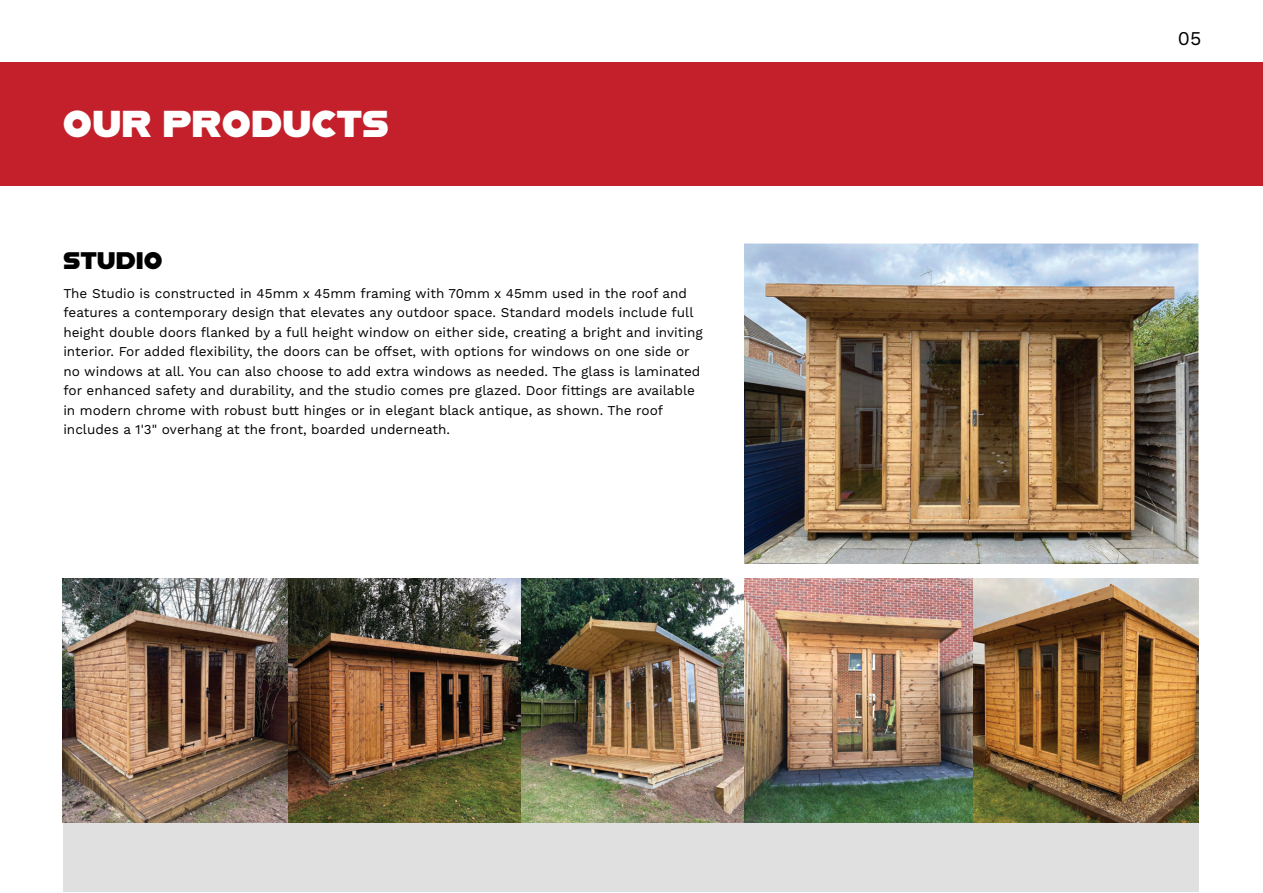
<style>
.page{position:relative;width:1263px;height:893px;background:#fff}
.page>*{position:absolute;margin:0;border:0;box-sizing:border-box;transform-origin:0 0}
.t1{font:37.35px "Alfarn";color:#fff}
.t2{font:24px "Alfarn";color:#000}
.t3{font:19.5px "Work Sans";color:#000}
.t4{font:13.5px/19.5px "Work Sans";color:#000}
</style>
<div class="page">
<div style="left:63px;top:578px;width:1135px;height:314px;background:#e0e0e0"></div>
<div style="left:0;top:62px;width:1263px;height:123px;background:#c4202b"></div>
<img style="left:745px;top:243px;width:454px;height:321px">
<img style="left:747px;top:578px;width:451px;height:244px">
<img style="left:63px;top:578px;width:684px;height:244px">
<h1 class="t1" style="left:63px;top:102px;width:328px">OUR PRODUCTS</h1>
<h2 class="t2" style="left:63px;top:247px;width:101px">STUDIO</h2>
<p class="t4" style="left:63px;top:284px;width:641px">The Studio is constructed in 45mm x 45mm framing with 70mm x 45mm used in the roof and features a contemporary design that elevates any outdoor space. Standard models include full height double doors flanked by a full height window on either side, creating a bright and inviting interior. For added flexibility, the doors can be offset, with options for windows on one side or no windows at all. You can also choose to add extra windows as needed. The glass is laminated for enhanced safety and durability, and the studio comes pre glazed. Door fittings are available in modern chrome with robust butt hinges or in elegant black antique, as shown. The roof includes a 1'3" overhang at the front, boarded underneath.</p>
<h3 class="t3" style="left:1178px;top:27px;width:25px">05</h3>
</div>
